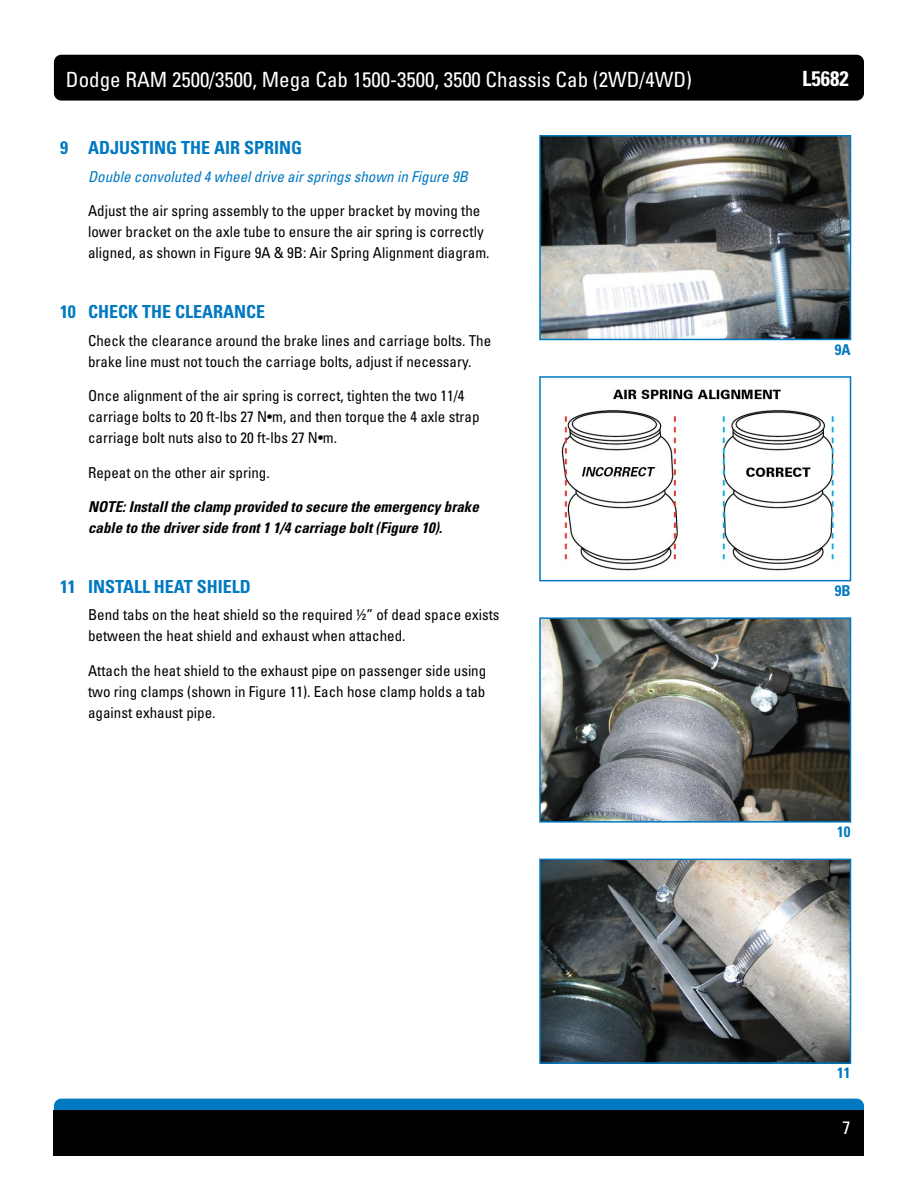
<style>
.page{position:relative;width:918px;height:1188px;background:#fff}
.page>*{position:absolute;margin:0;border:0;box-sizing:border-box;transform-origin:0 0}
.t1{font:condensed 21px "Univers LT Std";color:#fff}
.t2{font:700 condensed 21px "Univers LT Std";color:#fff}
.t3{font:700 condensed 18px "Univers LT Std";color:#0079c1}
.t4{font:condensed 18px "Univers LT Std";color:#fff}
.t5{font:condensed 15px/21px "Univers LT Std";color:#000}
.t6{font:italic 700 condensed 15px/21px "Univers LT Std";color:#000}
.t7{font:italic condensed 15px "Univers LT Std";color:#0079c1}
.t8{font:700 condensed 15px "Univers LT Std";color:#0079c1}
</style>
<div class="page">
<div style="left:54px;top:55px;width:810px;height:46px;background:#000;border-radius:7px"></div>
<div style="left:54px;top:1099px;width:810px;height:45px;background:#0079c1;border-radius:7px"></div>
<div style="left:54px;top:1110px;width:810px;height:46px;background:#000"></div>
<img style="left:542px;top:138px;width:306px;height:199px">
<div style="left:539px;top:135px;width:312px;height:205px;border:2px solid #0079c1"></div>
<img style="left:542px;top:620px;width:306px;height:200px">
<div style="left:539px;top:617px;width:312px;height:206px;border:2px solid #0079c1"></div>
<img style="left:561px;top:389px;width:274px;height:182px">
<div style="left:539px;top:376px;width:312px;height:205px;border:2px solid #0079c1"></div>
<img style="left:542px;top:862px;width:306px;height:199px">
<div style="left:539px;top:859px;width:312px;height:205px;border:2px solid #0079c1"></div>
<h1 class="t1" style="left:66px;top:66px;width:628px">Dodge RAM 2500/3500, Mega Cab 1500-3500, 3500 Chassis Cab (2WD/4WD)</h1>
<h1 class="t2" style="left:802px;top:65px;width:48px">L5682</h1>
<p class="t3" style="left:60px;top:137px;width:244px">9 ADJUSTING THE AIR SPRING</p>
<p class="t7" style="left:88px;top:167px;width:381px">Double convoluted 4 wheel drive air springs shown in Figure 9B</p>
<p class="t5" style="left:88px;top:200px;width:403px">Adjust the air spring assembly to the upper bracket by moving the lower bracket on the axle tube to ensure the air spring is correctly aligned, as shown in Figure 9A &amp; 9B: Air Spring Alignment diagram.</p>
<p class="t3" style="left:60px;top:300px;width:207px">10 CHECK THE CLEARANCE</p>
<p class="t5" style="left:88px;top:330px;width:405px">Check the clearance around the brake lines and carriage bolts. The brake line must not touch the carriage bolts, adjust if necessary.</p>
<p class="t5" style="left:88px;top:385px;width:393px">Once alignment of the air spring is correct, tighten the two 11/4 carriage bolts to 20 ft-lbs 27 N•m, and then torque the 4 axle strap carriage bolt nuts also to 20 ft-lbs 27 N•m.</p>
<p class="t5" style="left:88px;top:462px;width:183px">Repeat on the other air spring.</p>
<p class="t6" style="left:88px;top:496px;width:392px">NOTE: Install the clamp provided to secure the emergency brake cable to the driver side front 1 1/4 carriage bolt (Figure 10).</p>
<p class="t3" style="left:60px;top:575px;width:192px">11 INSTALL HEAT SHIELD</p>
<p class="t5" style="left:88px;top:604px;width:413px">Bend tabs on the heat shield so the required ½” of dead space exists between the heat shield and exhaust when attached.</p>
<p class="t5" style="left:88px;top:660px;width:400px;text-align:justify">Attach the heat shield to the exhaust pipe on passenger side using two ring clamps (shown in Figure 11). Each hose clamp holds a tab against exhaust pipe.</p>
<p class="t8" style="left:835px;top:340px;width:17px">9A</p>
<p class="t8" style="left:835px;top:581px;width:17px">9B</p>
<p class="t8" style="left:837px;top:823px;width:15px">10</p>
<p class="t8" style="left:837px;top:1064px;width:15px">11</p>
<p class="t4" style="left:843px;top:1116px;width:9px">7</p>
</div>
